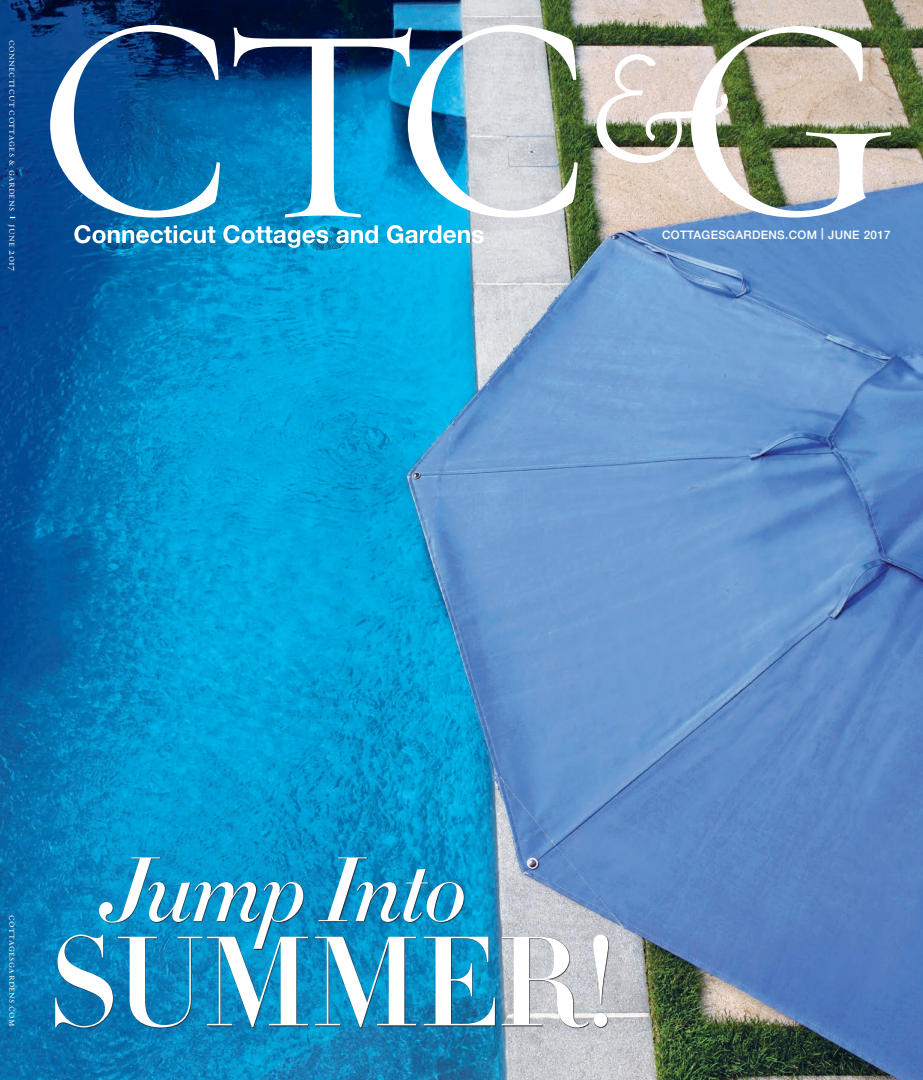
<style>
.page{position:relative;width:923px;height:1080px;background:#fff}
.page>*{position:absolute;margin:0;border:0;box-sizing:border-box;transform-origin:0 0}
.t1{font:500 125px "HTF Didot M24";letter-spacing:-.01em;color:#fff}
.t2{font:italic 500 90px "HTF Didot M24";letter-spacing:-.01em;color:#fff}
.t3{font:500 11.62px "Helvetica Neue";letter-spacing:.03em;color:#fff}
.t4{font:10px "Requiem Text HTF Small Caps";letter-spacing:.04em;color:#fff}
.s1{font-size:8.75px}
</style>
<div class="page">
<img style="left:0;top:0;width:922px;height:1080px">
<svg style="left:74px;top:225px;width:141px;height:18px"></svg>
<svg style="left:223px;top:225px;width:105px;height:23px"></svg>
<svg style="left:336px;top:225px;width:42px;height:18px"></svg>
<svg style="left:387px;top:225px;width:96px;height:18px"></svg>
<svg style="left:50px;top:25px;width:170px;height:193px"></svg>
<svg style="left:233px;top:25px;width:344px;height:193px"></svg>
<svg style="left:596px;top:26px;width:295px;height:192px"></svg>
<div style="left:55px;top:935px;width:554px;height:93px;background:#231f20;opacity:.95"></div>
<div style="left:99px;top:857px;width:365px;height:93px;background:#231f20;opacity:.95"></div>
<p class="t4" style="left:19px;top:40px;width:173px;rotate:90deg">connecticut cottages <span class="s1">&amp;</span> gardens</p>
<p class="t4" style="left:19px;top:224px;width:49px;rotate:90deg">june 2017</p>
<p class="t3" style="left:662px;top:225px;width:230px">COTTAGESGARDENS.COM | JUNE 2017</p>
<p class="t4" style="left:19px;top:915px;width:113px;rotate:90deg">cottagesgardens.com</p>
<p class="t2" style="left:101px;top:835px;width:368px">Jump Into</p>
<p class="t1" style="left:48px;top:905px;width:568px">SUMMER!</p>
</div>
